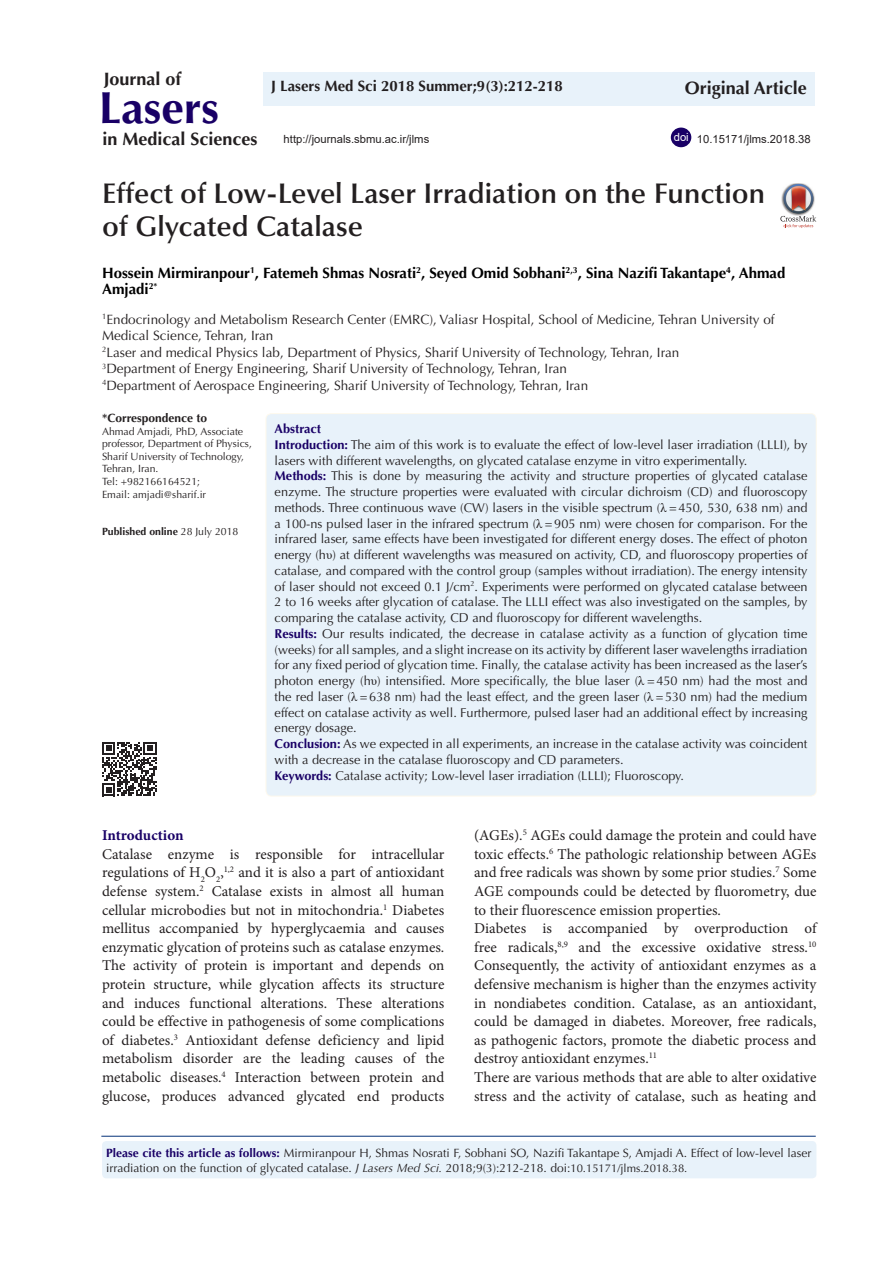
<style>
.page{position:relative;width:893px;height:1263px;background:#fff}
.page>*{position:absolute;margin:0;border:0;box-sizing:border-box;transform-origin:0 0}
.t1{font:700 45px "Optima LT Std";color:#190066}
.t2{font:600 28.5px/33px "Optima LT Std";color:#231f20}
.t3{font:700 18px "Optima LT Std";color:#231f20}
.t4{font:15px/18.6px "Minion Pro";color:#231f20;text-align:justify}
.t5{font:700 15px/16.5px "Optima LT Std";color:#000}
.t6{font:700 15px "Optima LT Std";color:#231f20}
.t7{font:700 15px "Minion Pro";letter-spacing:-.005em;color:#190066}
.t8{font:13.5px/16.5px "Optima LT Std";color:#231f20}
.t9{font:12.75px/15.8px "Optima LT Std";color:#231f20}
.Default{font:700 12.75px "Optima LT Std";color:#190066}
.t10{font:12px/15px "Optima LT Std";color:#231f20}
.t11{font:700 12px "Optima LT Std";color:#231f20}
.t12{font:11.25px "Arial";color:#231f20}
.t13{font:11.25px "Arial";color:#fff}
.t14{font:10.5px/12.6px "Optima LT Std";color:#231f20}
.t15{font:700 10.5px "Optima LT Std";color:#231f20}
.s1{font-weight:700;color:#190066}
.s2{font-family:"Times New Roman"}
.s3{font-weight:400}
.s4{font-style:italic}
.s5{font-size:11.25px}
</style>
<div class="page">
<hr style="left:101px;top:1136px;width:715px;height:1px;background:#053278">
<div style="left:102px;top:1141px;width:714px;height:37px;background:#e8f2fa;border-radius:4px"></div>
<img style="left:792px;top:183px;width:12px;height:1px">
<svg style="left:780px;top:184px;width:36px;height:44px"></svg>
<div style="left:649px;top:72px;width:166px;height:34px;background:#e8f2fa"></div>
<div style="left:671px;top:128px;width:20px;height:19px;background:#190066;border-radius:50%"></div>
<div style="left:266px;top:414px;width:550px;height:382px;background:#e8f2fa;border-radius:6px"></div>
<svg style="left:102px;top:742px;width:54px;height:54px"></svg>
<div style="left:263px;top:72px;width:386px;height:34px;background:#e8f2fa"></div>
<p class="t3" style="left:104px;top:68px;width:79px">Journal of</p>
<p class="t1" style="left:99px;top:81px;width:122px">Lasers</p>
<p class="t3" style="left:103px;top:129px;width:157px">in Medical Sciences</p>
<p class="t3" style="left:685px;top:77px;width:124px">Original Article</p>
<p class="t13" style="left:674px;top:129px;width:17px">doi</p>
<p class="t12" style="left:697px;top:131px;width:115px">10.15171/jlms.2018.38</p>
<p class="t2" style="left:102px;top:177px;width:664px">Effect of Low-Level Laser Irradiation on the Function of Glycated Catalase</p>
<p class="t5" style="left:102px;top:265px;width:685px">Hossein Mirmiranpour<sup>1</sup>, Fatemeh Shmas Nosrati<sup>2</sup>, Seyed Omid Sobhani<sup>2,3</sup>, Sina Nazifi Takantape<sup>4</sup>, Ahmad<br>Amjadi<sup>2*</sup></p>
<p class="t8" style="left:102px;top:311px;width:674px"><sup>1</sup>Endocrinology and Metabolism Research Center (EMRC), Valiasr Hospital, School of Medicine, Tehran University of<br>Medical Science, Tehran, Iran</p>
<p class="t8" style="left:102px;top:344px;width:579px"><sup>2</sup>Laser and medical Physics lab, Department of Physics, Sharif University of Technology, Tehran, Iran</p>
<p class="t8" style="left:102px;top:360px;width:466px"><sup>3</sup>Department of Energy Engineering, Sharif University of Technology, Tehran, Iran</p>
<p class="t8" style="left:102px;top:377px;width:488px"><sup>4</sup>Department of Aerospace Engineering, Sharif University of Technology, Tehran, Iran</p>
<p class="Default" style="left:275px;top:421px;width:48px">Abstract</p>
<p class="t9" style="left:275px;top:437px;width:534px"><span class="s1">Introduction:</span> The aim of this work is to evaluate the effect of low-level laser irradiation (LLLI), by lasers with different wavelengths, on glycated catalase enzyme in vitro experimentally.</p>
<p class="t9" style="left:275px;top:468px;width:534px;text-align:justify"><span class="s1">Methods:</span> This is done by measuring the activity and structure properties of glycated catalase enzyme. The structure properties were evaluated with circular dichroism (CD) and fluoroscopy methods. Three continuous wave (CW) lasers in the visible spectrum (<span class="s2">λ</span> =450, 530, 638 nm) and a 100-ns pulsed laser in the infrared spectrum (<span class="s2">λ</span> =905 nm) were chosen for comparison. For the infrared laser, same effects have been investigated for different energy doses. The effect of photon energy (h<span class="s2">υ</span>) at different wavelengths was measured on activity, CD, and fluoroscopy properties of catalase, and compared with the control group (samples without irradiation). The energy intensity of laser should not exceed 0.1 J/cm<sup>2</sup>. Experiments were performed on glycated catalase between 2 to 16 weeks after glycation of catalase. The LLLI effect was also investigated on the samples, by comparing the catalase activity, CD and fluoroscopy for different wavelengths.</p>
<p class="t9" style="left:275px;top:626px;width:534px;text-align:justify"><span class="s1">Results:</span> Our results indicated, the decrease in catalase activity as a function of glycation time (weeks) for all samples, and a slight increase on its activity by different laser wavelengths irradiation for any fixed period of glycation time. Finally, the catalase activity has been increased as the laser’s photon energy (h<span class="s2">υ</span>) intensified. More specifically, the blue laser (<span class="s2">λ</span> =450 nm) had the most and the red laser (<span class="s2">λ</span> =638 nm) had the least effect, and the green laser (<span class="s2">λ</span> =530 nm) had the medium effect on catalase activity as well. Furthermore, pulsed laser had an additional effect by increasing energy dosage.</p>
<p class="t9" style="left:275px;top:736px;width:534px"><span class="s1">Conclusion:</span> As we expected in all experiments, an increase in the catalase activity was coincident with a decrease in the catalase fluoroscopy and CD parameters.</p>
<p class="t9" style="left:275px;top:768px;width:411px"><span class="s1">Keywords:</span> Catalase activity; Low-level laser irradiation (LLLI); Fluoroscopy.</p>
<p class="t6" style="left:271px;top:78px;width:293px">J Lasers Med Sci 2018 Summer;9(3):212-218</p>
<p class="t12" style="left:284px;top:131px;width:147px">http://journals.sbmu.ac.ir/jlms</p>
<p class="t11" style="left:102px;top:411px;width:107px">*Correspondence to</p>
<p class="t14" style="left:102px;top:425px;width:151px">Ahmad Amjadi, PhD, Associate professor, Department of Physics,<br>Sharif University of Technology,<br>Tehran, Iran.</p>
<p class="t14" style="left:102px;top:475px;width:100px">Tel: +982166164521;</p>
<p class="t14" style="left:102px;top:488px;width:106px">Email: amjadi@sharif.ir</p>
<p class="t15" style="left:102px;top:526px;width:138px">Published online <span class="s3">28 July 2018</span></p>
<p class="t7" style="left:102px;top:825px;width:83px">Introduction</p>
<p class="t4" style="left:102px;top:845px;width:344px">Catalase enzyme is responsible for intracellular regulations of H<sub>2</sub>O<sub>2</sub>,<sup>1,2</sup> and it is also a part of antioxidant defense system.<sup>2</sup> Catalase exists in almost all human cellular microbodies but not in mitochondria.<sup>1</sup> Diabetes mellitus accompanied by hyperglycaemia and causes enzymatic glycation of proteins such as catalase enzymes.<br>The activity of protein is important and depends on protein structure, while glycation affects its structure and induces functional alterations. These alterations could be effective in pathogenesis of some complications of diabetes.<sup>3</sup> Antioxidant defense deficiency and lipid metabolism disorder are the leading causes of the metabolic diseases.<sup>4</sup> Interaction between protein and glucose, produces advanced glycated end products</p>
<p class="t4" style="left:474px;top:826px;width:344px">(AGEs).<sup>5</sup> AGEs could damage the protein and could have toxic effects.<sup>6</sup> The pathologic relationship between AGEs and free radicals was shown by some prior studies.<sup>7</sup> Some AGE compounds could be detected by fluorometry, due to their fluorescence emission properties.</p>
<p class="t4" style="left:474px;top:919px;width:344px">Diabetes is accompanied by overproduction of free radicals,<sup>8,9</sup> and the excessive oxidative stress.<sup>10<br></sup>Consequently, the activity of antioxidant enzymes as a defensive mechanism is higher than the enzymes activity in nondiabetes condition. Catalase, as an antioxidant, could be damaged in diabetes. Moreover, free radicals, as pathogenic factors, promote the diabetic process and destroy antioxidant enzymes.<sup>11</sup></p>
<p class="t4" style="left:474px;top:1068px;width:344px">There are various methods that are able to alter oxidative stress and the activity of catalase, such as heating and</p>
<p class="t10" style="left:106px;top:1145px;width:707px"><span class="s1">Please cite this article as follows:</span> Mirmiranpour H, Shmas Nosrati F, Sobhani SO, Nazifi Takantape S, Amjadi A. Effect of low-level laser irradiation on the function of glycated catalase. <span class="s4">J Lasers Med Sci.</span> 2018;9(3):212-218. doi:<span class="s5">10.15171/jlms.2018.38.</span></p>
</div>
